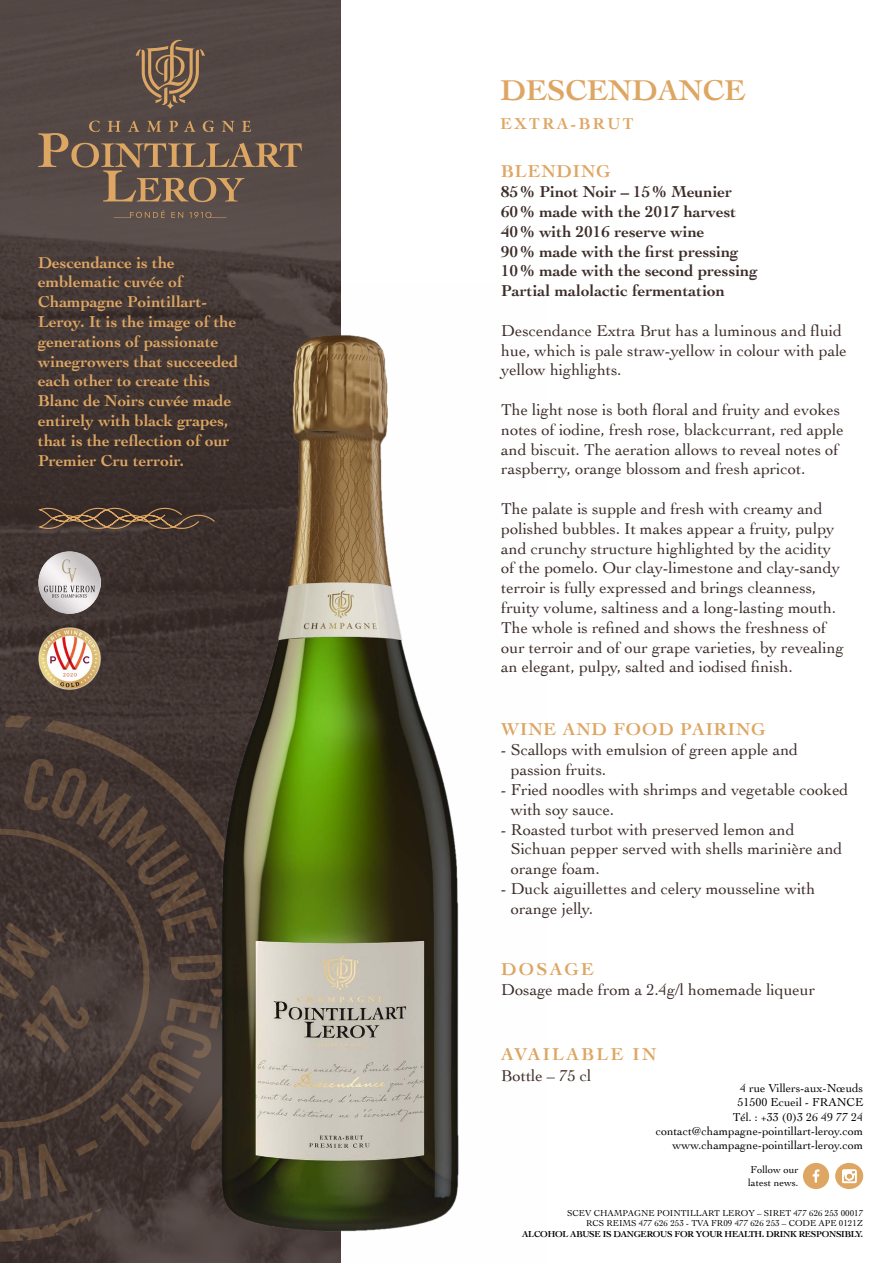
<style>
.page{position:relative;width:893px;height:1263px;background:#fff}
.page>*{position:absolute;margin:0;border:0;box-sizing:border-box;transform-origin:0 0}
.t1{font:700 30px "Cochin";color:#dea663}
.t2{font:700 18px "Cochin";letter-spacing:.05em;color:#dea663}
.t3{font:700 18px "Cochin";letter-spacing:.125em;color:#dea663}
.t4{font:16.5px/19.8px "Cochin";color:#3c2d2a}
.t5{font:700 16.5px/19.8px "Cochin";color:#dea663}
.t6{font:700 16.5px/19.8px "Cochin";color:#3c2d2a}
.t7{font:700 16.5px "Cochin";letter-spacing:.15em;color:#dea663}
.t8{font:12px/14.4px "Cochin";color:#000;text-align:right}
.t9{font:10.5px/12.6px "Cochin";color:#000}
.t10{font:9px/10.8px "Cochin";color:#000;text-align:right}
.t11{font:700 9px "Cochin";letter-spacing:-.03em;color:#000}
</style>
<div class="page">
<img style="left:0;top:0;width:340px;height:1263px">
<svg style="left:38px;top:507px;width:96px;height:23px"></svg>
<svg style="left:44px;top:720px;width:90px;height:39px;fill:#453936"></svg>
<svg style="left:5px;top:715px;width:28px;height:13px"></svg>
<svg style="left:0;top:759px;width:134px;height:492px"></svg>
<img style="left:134px;top:285px;width:325px;height:978px">
<img style="left:38px;top:551px;width:63px;height:63px">
<img style="left:38px;top:627px;width:63px;height:63px">
<svg style="left:38px;top:121px;width:264px;height:81px"></svg>
<svg style="left:167px;top:100px;width:7px;height:9px"></svg>
<svg style="left:136px;top:40px;width:69px;height:65px"></svg>
<svg style="left:114px;top:210px;width:51px;height:8px"></svg>
<svg style="left:171px;top:212px;width:12px;height:6px"></svg>
<svg style="left:189px;top:212px;width:38px;height:6px"></svg>
<svg style="left:803px;top:1163px;width:26px;height:26px"></svg>
<svg style="left:835px;top:1163px;width:28px;height:26px"></svg>
<p class="t5" style="left:38px;top:251px;width:202px">Descendance is the emblematic cuvée of<br>Champagne Pointillart-<br>Leroy. It is the image of the generations of passionate winegrowers that succeeded each other to create this<br>Blanc de Noirs cuvée made entirely with black grapes, that is the reflection of our<br>Premier Cru terroir.</p>
<h1 class="t1" style="left:500px;top:70px;width:247px">DESCENDANCE</h1>
<p class="t7" style="left:500px;top:112px;width:135px">EXTRA-BRUT</p>
<p class="t2" style="left:501px;top:159px;width:111px">BLENDING</p>
<p class="t6" style="left:501px;top:181px;width:258px">85% Pinot Noir – 15% Meunier<br>60% made with the 2017 harvest<br>40% with 2016 reserve wine<br>90 % made with the first pressing<br>10 % made with the second pressing<br>Partial malolactic fermentation</p>
<p class="t4" style="left:501px;top:320px;width:347px">Descendance Extra Brut has a luminous and fluid hue, which is pale straw-yellow in colour with pale yellow highlights.</p>
<p class="t4" style="left:501px;top:399px;width:344px">The light nose is both floral and fruity and evokes notes of iodine, fresh rose, blackcurrant, red apple and biscuit. The aeration allows to reveal notes of raspberry, orange blossom and fresh apricot.</p>
<p class="t4" style="left:501px;top:498px;width:344px">The palate is supple and fresh with creamy and polished bubbles. It makes appear a fruity, pulpy and crunchy structure highlighted by the acidity of the pomelo. Our clay-limestone and clay-sandy terroir is fully expressed and brings cleanness, fruity volume, saltiness and a long-lasting mouth.<br>The whole is refined and shows the freshness of our terroir and of our grape varieties, by revealing an elegant, pulpy, salted and iodised finish.</p>
<p class="t2" style="left:501px;top:717px;width:266px">WINE AND FOOD PAIRING</p>
<p class="t4" style="left:511px;top:739px;width:289px;text-indent:-10px">- Scallops with emulsion of green apple and passion fruits.</p>
<p class="t4" style="left:511px;top:779px;width:339px;text-indent:-10px">- Fried noodles with shrimps and vegetable cooked with soy sauce.</p>
<p class="t4" style="left:511px;top:818px;width:333px;text-indent:-10px">- Roasted turbot with preserved lemon and<br>Sichuan pepper served with shells marinière and orange foam.</p>
<p class="t4" style="left:511px;top:878px;width:306px;text-indent:-10px">- Duck aiguillettes and celery mousseline with orange jelly.</p>
<p class="t2" style="left:501px;top:957px;width:94px">DOSAGE</p>
<p class="t4" style="left:501px;top:979px;width:315px">Dosage made from a 2.4g/l homemade liqueur</p>
<p class="t3" style="left:501px;top:1041px;width:157px">AVAILABLE IN</p>
<p class="t4" style="left:501px;top:1065px;width:92px">Bottle – 75 cl</p>
<p class="t8" style="left:656px;top:1080px;width:209px">4 rue Villers-aux-Nœuds<br>51500 Ecueil - FRANCE<br>Tél. : +33 (0)3 26 49 77 24 contact@champagne-pointillart-leroy.com www.champagne-pointillart-leroy.com</p>
<p class="t9" style="left:748px;top:1163px;width:52px">Follow our latest news.</p>
<p class="t10" style="left:567px;top:1207px;width:297px">SCEV CHAMPAGNE POINTILLART LEROY – SIRET 477 626 253 00017<br>RCS REIMS 477 626 253 - TVA FR09 477 626 253 – CODE APE 0121Z</p>
<p class="t11" style="left:522px;top:1228px;width:342px">ALCOHOL ABUSE IS DANGEROUS FOR YOUR HEALTH. DRINK RESPONSIBLY.</p>
</div>
